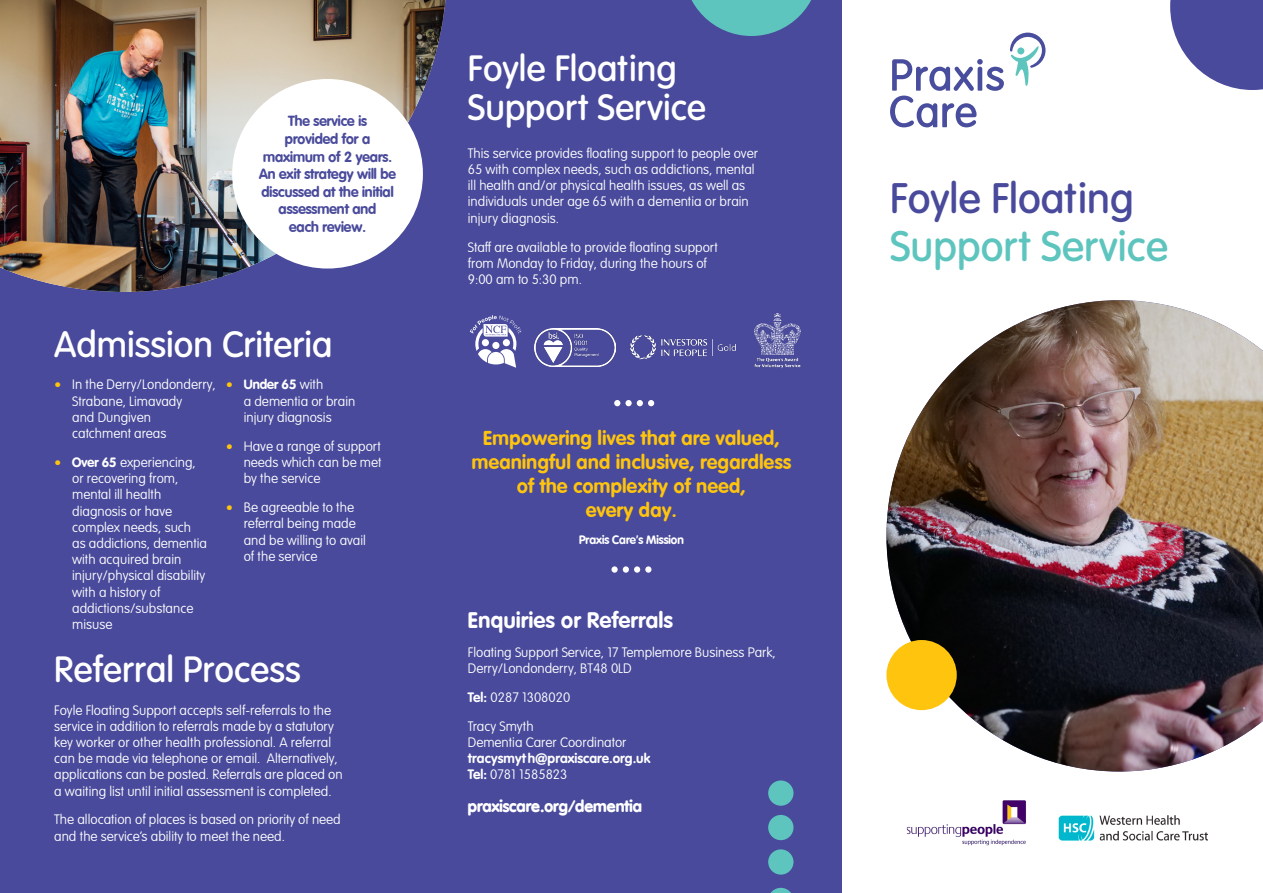
<style>
.page{position:relative;width:1263px;height:893px;background:#fff}
.page>*{position:absolute;margin:0;border:0;box-sizing:border-box;transform-origin:0 0}
.Page_Title{font:500 42px/48px "VAG Rounded Next";color:#5ec5be}
.Page_Title-2{font:500 36px/39px "VAG Rounded Next";color:#fff}
.Page_Text{font:700 22.5px "Vag Rounded";letter-spacing:.025em;color:#fff}
.Page_Title-3{font:700 20.1px/24.2px "Vag Rounded";letter-spacing:.025em;color:#fec40e;text-align:center}
.Page_Text-2{font:900 16.5px "Vag Rounded";color:#fff}
.Page_Text-3{font:700 14.7px/17.5px "Vag Rounded";color:#494a9b;text-align:center}
.Page_Text-4{font:300 13.5px/16.2px "VAG Rounded Next";color:#fff}
.Page_Text-5{font:700 12.15px "Vag Rounded";color:#fff}
.s1{font-family:"Verdana";font-weight:400;color:#fec40e}
.s2{font-family:"Vag Rounded";font-weight:700}
.s3{font-family:"Acumin Pro Cond"}
.s4{font-weight:700}
.s5{color:#494a9b}
</style>
<div class="page">
<div style="left:0;top:0;width:842px;height:893px;background:#494a9b"></div>
<svg style="left:1170px;top:0;width:93px;height:90px"></svg>
<img style="left:886px;top:300px;width:377px;height:471px">
<svg style="left:890px;top:59px;width:114px;height:68px"></svg>
<svg style="left:1010px;top:32px;width:36px;height:54px"></svg>
<img style="left:0;top:0;width:445px;height:292px">
<div style="left:886px;top:640px;width:71px;height:70px;background:#fec40e;border-radius:50%"></div>
<div style="left:768px;top:780px;width:25px;height:26px;background:#5ec5be;border-radius:50%"></div>
<div style="left:768px;top:815px;width:25px;height:25px;background:#5ec5be;border-radius:50%"></div>
<div style="left:768px;top:849px;width:25px;height:26px;background:#5ec5be;border-radius:50%"></div>
<svg style="left:771px;top:888px;width:20px;height:5px"></svg>
<svg style="left:691px;top:0;width:120px;height:36px"></svg>
<img style="left:906px;top:800px;width:120px;height:46px">
<img style="left:1058px;top:815px;width:149px;height:26px">
<svg style="left:614px;top:400px;width:6px;height:6px"></svg>
<div style="left:625px;top:400px;width:7px;height:6px;background:#fff;border-radius:50%"></div>
<svg style="left:637px;top:400px;width:17px;height:6px"></svg>
<svg style="left:611px;top:566px;width:7px;height:7px"></svg>
<div style="left:623px;top:566px;width:6px;height:7px;background:#fff;border-radius:50%"></div>
<div style="left:634px;top:566px;width:6px;height:7px;background:#fff;border-radius:50%"></div>
<div style="left:645px;top:566px;width:6px;height:7px;background:#fff;border-radius:50%"></div>
<div style="left:232px;top:79px;width:191px;height:190px;background:#fff;border-radius:50%"></div>
<img style="left:754px;top:313px;width:47px;height:56px">
<img style="left:534px;top:328px;width:82px;height:38px">
<svg style="left:470px;top:315px;width:51px;height:53px"></svg>
<img style="left:630px;top:335px;width:106px;height:25px">
<p class="Page_Text-3" style="left:259px;top:112px;width:138px">The service is<br>provided for a maximum of 2 years.<br>An exit strategy will be discussed at the initial assessment and<br>each review.</p>
<p class="Page_Title-2" style="left:54px;top:326px;width:280px">Admission Criteria</p>
<p class="Page_Text-4" style="left:72px;top:377px;width:145px;text-indent:-18px"><span class="s1">•</span> In the Derry/Londonderry,<br>Strabane, Limavady<br>and Dungiven<br>catchment areas</p>
<p class="Page_Text-4" style="left:72px;top:455px;width:136px;text-indent:-18px"><span class="s1">•</span> <span class="s2">Over 65</span> experiencing, or recovering from, mental ill health diagnosis or have complex needs, such as addictions, dementia with acquired brain injury/physical disability with a history of addictions/substance misuse</p>
<p class="Page_Text-4" style="left:244px;top:377px;width:113px;text-indent:-18px"><span class="s1">•</span> <span class="s2">Under 65</span> with<br>a dementia or brain injury diagnosis</p>
<p class="Page_Text-4" style="left:244px;top:438px;width:139px;text-align:justify;text-indent:-18px"><span class="s1">•</span> Have a range of support needs which can be met by the service</p>
<p class="Page_Text-4" style="left:244px;top:500px;width:124px;text-indent:-18px"><span class="s1">•</span> Be agreeable to the referral being made and be willing to avail of the service</p>
<p class="Page_Title-2" style="left:54px;top:651px;width:248px">Referral Process</p>
<p class="Page_Text-4" style="left:54px;top:702px;width:290px">Foyle Floating Support accepts self-referrals to the service in addition to referrals made by a statutory key worker or other health professional. A referral can be made via telephone or email. Alternatively, applications can be posted. Referrals are placed on a waiting list until initial assessment is completed.</p>
<p class="Page_Text-4" style="left:54px;top:812px;width:288px">The allocation of places is based on priority of need and the service’s ability to meet the need.</p>
<p class="Page_Title-2" style="left:468px;top:49px;width:240px">Foyle Floating<br>Support Service</p>
<p class="Page_Text-4" style="left:468px;top:145px;width:292px">This service provides floating support to people over 65 with complex needs, such as addictions, mental ill health and/or physical health issues, as well as individuals under age 65 with a dementia or brain injury diagnosis.</p>
<p class="Page_Text-4" style="left:468px;top:239px;width:251px">Staff are available to provide floating support from Monday to Friday, during the hours of<br>9:00 am to 5:30 pm.</p>
<p class="Page_Title-3" style="left:472px;top:426px;width:321px">Empowering lives that are valued, meaningful and inclusive, regardless of the complexity of need,<br>every day.</p>
<p class="Page_Text-5" style="left:579px;top:533px;width:106px">Praxis Care<span class="s3">’</span>s Mission</p>
<p class="Page_Text" style="left:468px;top:607px;width:206px">Enquiries or Referrals</p>
<p class="Page_Text-4" style="left:468px;top:644px;width:309px">Floating Support Service, 17 Templemore Business Park,<br>Derry/Londonderry, BT48 0LD</p>
<p class="Page_Text-4" style="left:468px;top:689px;width:104px"><span class="s4">Tel:</span> 0287 1308020</p>
<p class="Page_Text-4" style="left:468px;top:718px;width:184px">Tracy Smyth<br>Dementia Carer Coordinator <span class="s4">tracysmyth@praxiscare.org.uk<br>Tel:</span> 0781 1585823</p>
<p class="Page_Text-2" style="left:468px;top:796px;width:176px">praxiscare.org/dementia</p>
<p class="Page_Title" style="left:890px;top:175px;width:279px"><span class="s5">Foyle Floating<br></span>Support Service</p>
</div>
